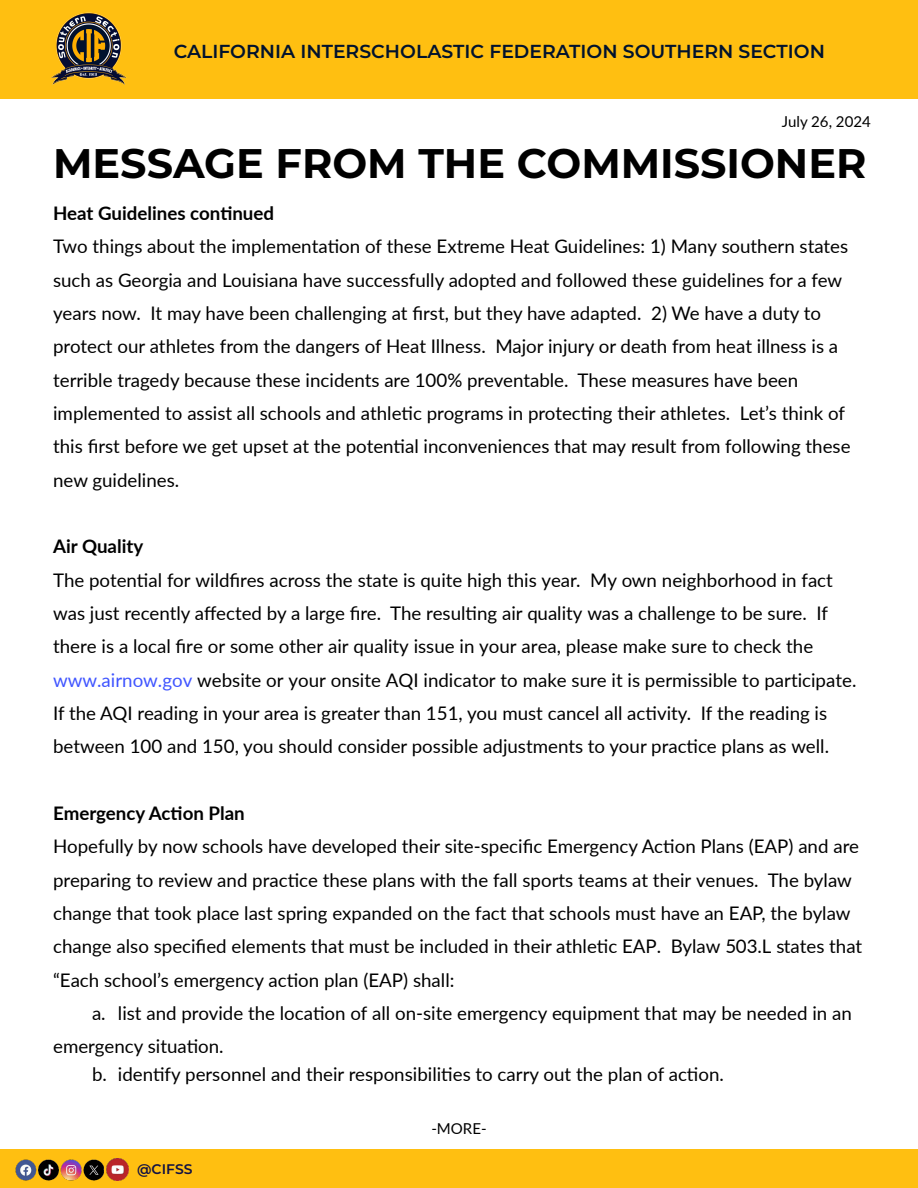
<style>
.page{position:relative;width:918px;height:1188px;background:#fff}
.page>*{position:absolute;margin:0;border:0;box-sizing:border-box;transform-origin:0 0}
.t1{font:700 41.4px "Montserrat";color:#000}
.t2{font:18.75px/33.3px "Lato";color:#000}
.t3{font:700 18.75px "Lato";color:#000}
.t4{font:600 18.75px "Montserrat";color:#00122e}
.t5{font:15px "Lato";color:#000}
.t6{font:600 13.95px "Montserrat";color:#111143}
.s1{color:#4055ff}
</style>
<div class="page">
<div style="left:0;top:0;width:918px;height:99px;background:#ffbf11"></div>
<div style="left:0;top:1149px;width:918px;height:39px;background:#ffbf11"></div>
<img style="left:51px;top:12px;width:76px;height:73px">
<img style="left:15px;top:1159px;width:89px;height:22px">
<img style="left:106px;top:1158px;width:23px;height:23px">
<p class="t4" style="left:174px;top:38px;width:653px">CALIFORNIA INTERSCHOLASTIC FEDERATION SOUTHERN SECTION</p>
<p class="t5" style="left:782px;top:111px;width:90px">July 26, 2024</p>
<h1 class="t1" style="left:53px;top:133px;width:815px">MESSAGE FROM THE COMMISSIONER</h1>
<p class="t3" style="left:53px;top:199px;width:222px">Heat Guidelines continued</p>
<p class="t2" style="left:53px;top:229px;width:799px">Two things about the implementation of these Extreme Heat Guidelines: 1) Many southern states such as Georgia and Louisiana have successfully adopted and followed these guidelines for a few years now. It may have been challenging at first, but they have adapted. 2) We have a duty to protect our athletes from the dangers of Heat Illness. Major injury or death from heat illness is a terrible tragedy because these incidents are 100% preventable. These measures have been implemented to assist all schools and athletic programs in protecting their athletes. Let’s think of this first before we get upset at the potential inconveniences that may result from following these new guidelines.</p>
<p class="t3" style="left:53px;top:533px;width:92px">Air Quality</p>
<p class="t2" style="left:53px;top:562px;width:805px">The potential for wildfires across the state is quite high this year. My own neighborhood in fact was just recently affected by a large fire. The resulting air quality was a challenge to be sure. If there is a local fire or some other air quality issue in your area, please make sure to check the <span class="s1">www.airnow.gov</span> website or your onsite AQI indicator to make sure it is permissible to participate.<br>If the AQI reading in your area is greater than 151, you must cancel all activity. If the reading is between 100 and 150, you should consider possible adjustments to your practice plans as well.</p>
<p class="t3" style="left:53px;top:799px;width:193px">Emergency Action Plan</p>
<p class="t2" style="left:53px;top:829px;width:811px">Hopefully by now schools have developed their site-specific Emergency Action Plans (EAP) and are preparing to review and practice these plans with the fall sports teams at their venues. The bylaw change that took place last spring expanded on the fact that schools must have an EAP, the bylaw change also specified elements that must be included in their athletic EAP. Bylaw 503.L states that “Each school’s emergency action plan (EAP) shall:</p>
<p class="t2" style="left:53px;top:996px;width:800px;text-indent:39px">a. list and provide the location of all on-site emergency equipment that may be needed in an emergency situation.</p>
<p class="t2" style="left:92px;top:1057px;width:633px">b. identify personnel and their responsibilities to carry out the plan of action.</p>
<p class="t5" style="left:431px;top:1118px;width:57px">-MORE-</p>
<p class="t6" style="left:137px;top:1159px;width:57px">@CIFSS</p>
</div>
